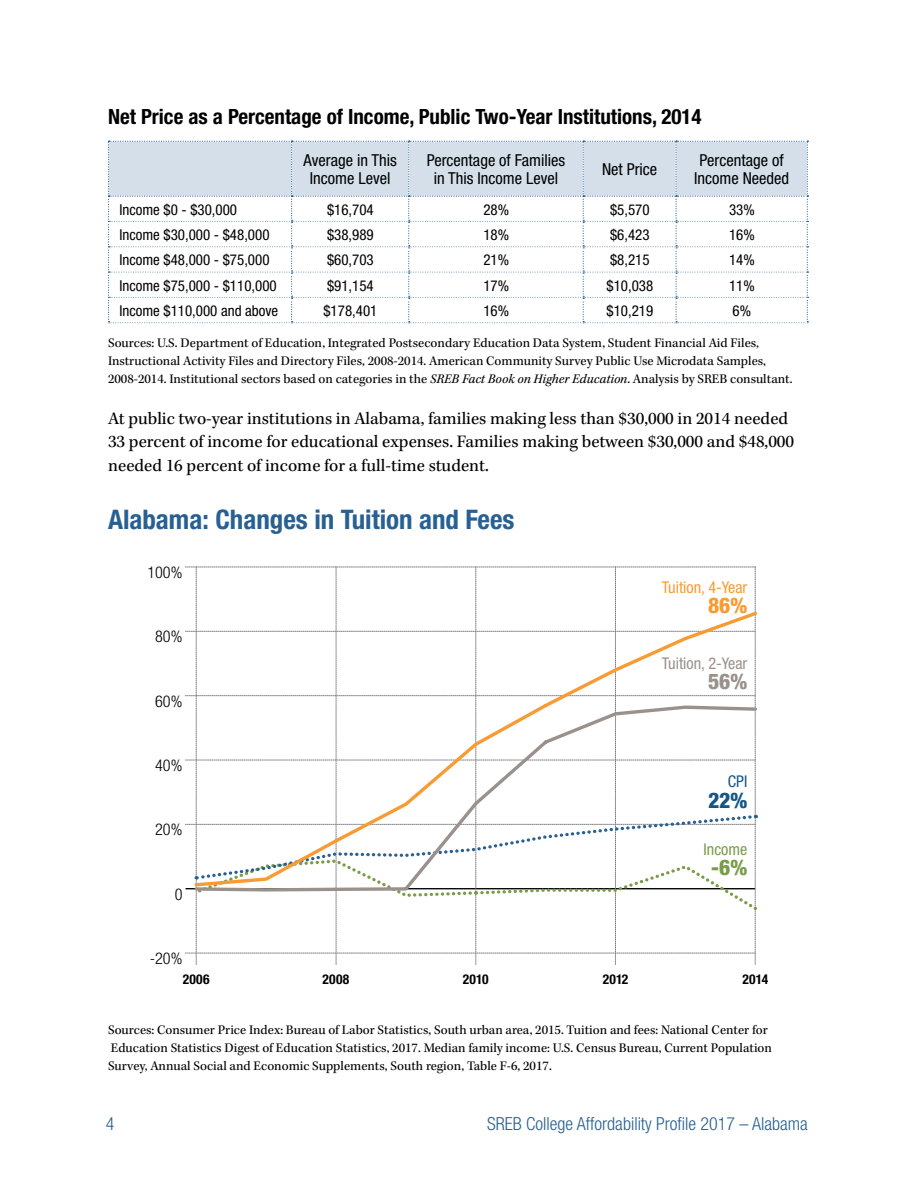
<style>
.page{position:relative;width:918px;height:1188px;background:#fff}
.page>*{position:absolute;margin:0;border:0;box-sizing:border-box;transform-origin:0 0}
.t1{font:700 condensed 27px "Helvetica Neue";color:#276092}
.t2{font:800 condensed 21.6px "Helvetica Neue LT Std";color:#f89b34}
.t3{font:800 condensed 21.6px "Helvetica Neue LT Std";color:#9a918c}
.t4{font:800 condensed 21.6px "Helvetica Neue LT Std";color:#155687}
.t5{font:800 condensed 21.6px "Helvetica Neue LT Std";color:#7a9c49}
.t6{font:700 condensed 21px "Helvetica Neue";color:#000}
.t7{font:18px/24px "Kepler Std";color:#000}
.t8{font:300 condensed 18px "Helvetica Neue";color:#276092}
.t9{font:condensed 16.5px/18px "Helvetica Neue";color:#000;text-align:center}
.t10{font:300 condensed 16.2px "Helvetica Neue LT Std";color:#000}
.t11{font:condensed 16.2px "Helvetica Neue LT Std";color:#f89b34}
.t12{font:condensed 16.2px "Helvetica Neue LT Std";color:#9a918c}
.t13{font:condensed 16.2px "Helvetica Neue LT Std";color:#7a9c49}
.t14{font:condensed 16.2px "Helvetica Neue LT Std";color:#155687}
.t15{font:condensed 15px "Helvetica Neue";color:#000}
.t16{font:13.5px/18px "Kepler Std";color:#000}
.t17{font:700 condensed 13.5px "Helvetica Neue LT Std";letter-spacing:.015em;color:#000}
.s1{font-style:italic}
</style>
<div class="page">
<svg style="left:108px;top:141px;width:700px;height:182px"></svg>
<svg style="left:186px;top:567px;width:571px;height:397px"></svg>
<svg style="left:193px;top:888px;width:564px;height:5px"></svg>
<svg style="left:193px;top:609px;width:565px;height:279px"></svg>
<h3 class="t6" style="left:108px;top:104px;width:595px">Net Price as a Percentage of Income, Public Two-Year Institutions, 2014</h3>
<p class="t9" style="left:304px;top:151px;width:95px">Average in This<br>Income Level</p>
<p class="t9" style="left:427px;top:151px;width:140px">Percentage of Families in This Income Level</p>
<p class="t9" style="left:602px;top:160px;width:57px">Net Price</p>
<p class="t9" style="left:694px;top:151px;width:96px">Percentage of<br>Income Needed</p>
<p class="t15" style="left:119px;top:201px;width:119px">Income $0 - $30,000</p>
<p class="t15" style="left:327px;top:201px;width:48px">$16,704</p>
<p class="t15" style="left:483px;top:201px;width:27px">28%</p>
<p class="t15" style="left:610px;top:201px;width:41px">$5,570</p>
<p class="t15" style="left:729px;top:201px;width:27px">33%</p>
<p class="t15" style="left:119px;top:226px;width:152px">Income $30,000 - $48,000</p>
<p class="t15" style="left:327px;top:226px;width:48px">$38,989</p>
<p class="t15" style="left:483px;top:226px;width:27px">18%</p>
<p class="t15" style="left:610px;top:226px;width:41px">$6,423</p>
<p class="t15" style="left:729px;top:226px;width:27px">16%</p>
<p class="t15" style="left:119px;top:251px;width:152px">Income $48,000 - $75,000</p>
<p class="t15" style="left:327px;top:251px;width:48px">$60,703</p>
<p class="t15" style="left:483px;top:251px;width:27px">21%</p>
<p class="t15" style="left:610px;top:251px;width:41px">$8,215</p>
<p class="t15" style="left:729px;top:251px;width:27px">14%</p>
<p class="t15" style="left:119px;top:277px;width:159px">Income $75,000 - $110,000</p>
<p class="t15" style="left:327px;top:277px;width:48px">$91,154</p>
<p class="t15" style="left:483px;top:277px;width:27px">17%</p>
<p class="t15" style="left:607px;top:277px;width:48px">$10,038</p>
<p class="t15" style="left:729px;top:277px;width:27px">11%</p>
<p class="t15" style="left:119px;top:302px;width:160px">Income $110,000 and above</p>
<p class="t15" style="left:323px;top:302px;width:55px">$178,401</p>
<p class="t15" style="left:483px;top:302px;width:27px">16%</p>
<p class="t15" style="left:607px;top:302px;width:48px">$10,219</p>
<p class="t15" style="left:733px;top:302px;width:20px">6%</p>
<p class="t16" style="left:108px;top:335px;width:686px">Sources: U.S. Department of Education, Integrated Postsecondary Education Data System, Student Financial Aid Files,<br>Instructional Activity Files and Directory Files, 2008-2014. American Community Survey Public Use Microdata Samples,<br>2008-2014. Institutional sectors based on categories in the <span class="s1">SREB Fact Book on Higher Education</span>. Analysis by SREB consultant.</p>
<p class="t7" style="left:108px;top:407px;width:688px">At public two-year institutions in Alabama, families making less than $30,000 in 2014 needed<br>33 percent of income for educational expenses. Families making between $30,000 and $48,000 needed 16 percent of income for a full-time student.</p>
<h1 class="t1" style="left:108px;top:503px;width:408px">Alabama: Changes in Tuition and Fees</h1>
<p class="t10" style="left:147px;top:563px;width:37px">100%</p>
<p class="t10" style="left:155px;top:627px;width:29px">80%</p>
<p class="t10" style="left:155px;top:692px;width:29px">60%</p>
<p class="t10" style="left:155px;top:756px;width:29px">40%</p>
<p class="t10" style="left:155px;top:820px;width:29px">20%</p>
<p class="t10" style="left:175px;top:885px;width:9px">0</p>
<p class="t10" style="left:150px;top:949px;width:34px">-20%</p>
<p class="t11" style="left:662px;top:578px;width:87px">Tuition, 4-Year</p>
<h2 class="t2" style="left:708px;top:592px;width:41px">86%</h2>
<p class="t12" style="left:662px;top:654px;width:87px">Tuition, 2-Year</p>
<h2 class="t3" style="left:708px;top:668px;width:41px">56%</h2>
<p class="t14" style="left:728px;top:772px;width:21px">CPI</p>
<h2 class="t4" style="left:708px;top:787px;width:41px">22%</h2>
<p class="t13" style="left:704px;top:840px;width:45px">Income</p>
<h2 class="t5" style="left:711px;top:854px;width:38px">-6%</h2>
<p class="t17" style="left:183px;top:971px;width:28px">2006</p>
<p class="t17" style="left:323px;top:971px;width:28px">2008</p>
<p class="t17" style="left:463px;top:971px;width:27px">2010</p>
<p class="t17" style="left:603px;top:971px;width:27px">2012</p>
<p class="t17" style="left:743px;top:971px;width:27px">2014</p>
<p class="t16" style="left:108px;top:1021px;width:665px">Sources: Consumer Price Index: Bureau of Labor Statistics, South urban area, 2015. Tuition and fees: National Center for<br>Education Statistics Digest of Education Statistics, 2017. Median family income: U.S. Census Bureau, Current Population<br>Survey, Annual Social and Economic Supplements, South region, Table F-6, 2017.</p>
<h3 class="t8" style="left:106px;top:1113px;width:10px">4</h3>
<h3 class="t8" style="left:487px;top:1113px;width:322px">SREB College Affordability Profile 2017 – Alabama</h3>
</div>
